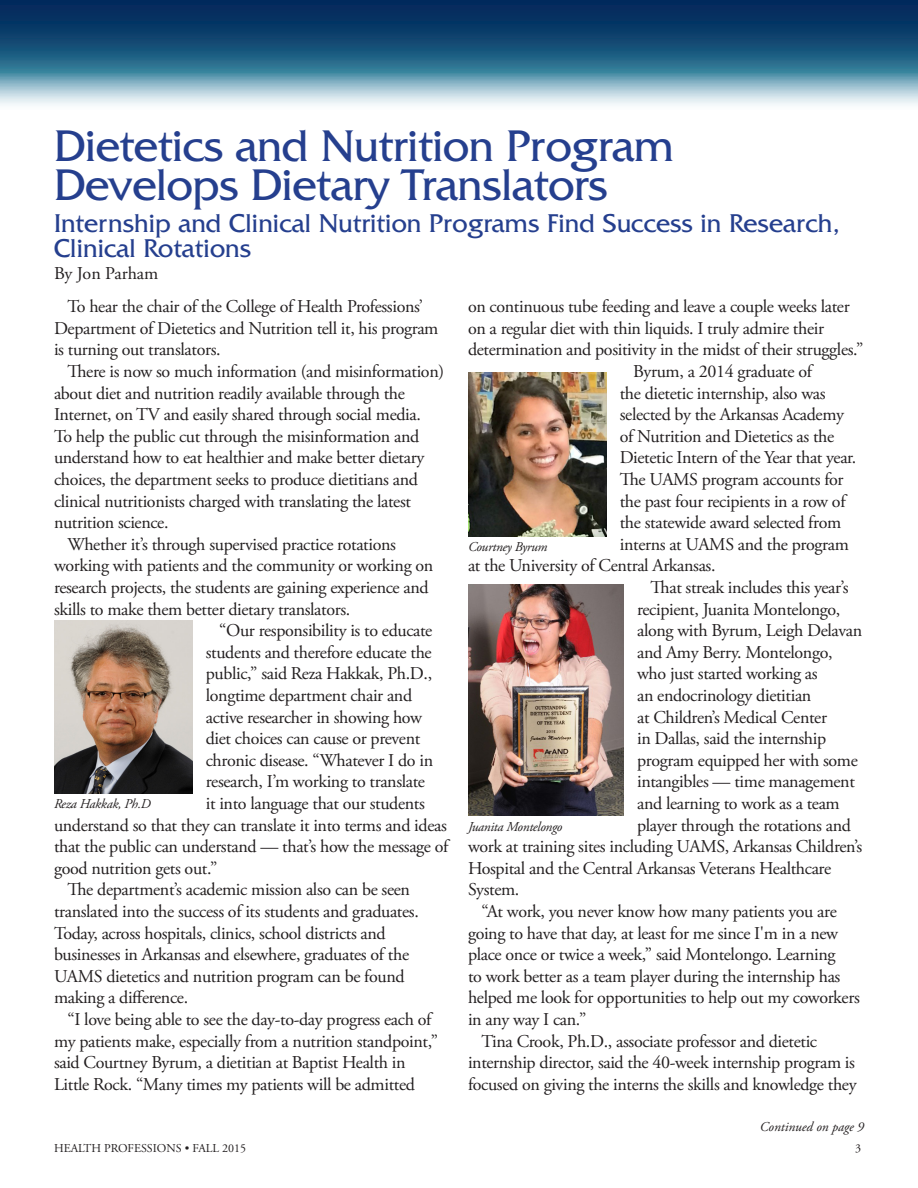
<style>
.page{position:relative;width:918px;height:1188px;background:#fff}
.page>*{position:absolute;margin:0;border:0;box-sizing:border-box;transform-origin:0 0}
.t1{font:46.5px/39px "Friz Quadrata Std";letter-spacing:-.01em;color:#253f8e}
.t2{font:27px/25.5px "Friz Quadrata Std";color:#253f8e}
.t3{font:18px/21.6px "Adobe Garamond Pro";letter-spacing:-.02em;color:#231f20}
.t4{font:18px "Adobe Garamond Pro";color:#231f20}
.t5{font:italic 13.5px "Adobe Garamond Pro";letter-spacing:-.02em;color:#231f20}
.t6{font:italic 13.5px "Adobe Garamond Pro";color:#231f20}
.t7{font:12px "Adobe Garamond Pro";color:#231f20}
</style>
<div class="page">
<svg style="left:0;top:0;width:918px;height:105px;background:#406f90"></svg>
<img style="left:468px;top:584px;width:156px;height:232px">
<img style="left:468px;top:373px;width:138px;height:163px">
<img style="left:54px;top:621px;width:138px;height:172px">
<p class="t1" style="left:54px;top:126px;width:622px">Dietetics and Nutrition Program<br>Develops Dietary Translators</p>
<p class="t2" style="left:54px;top:211px;width:788px">Internship and Clinical Nutrition Programs Find Success in Research,<br>Clinical Rotations</p>
<p class="t4" style="left:54px;top:262px;width:106px">By Jon Parham</p>
<p class="t3" style="left:54px;top:296px;width:386px;text-indent:14px">To hear the chair of the College of Health Professions’<br>Department of Dietetics and Nutrition tell it, his program is turning out translators.</p>
<p class="t3" style="left:54px;top:361px;width:392px;text-indent:14px">There is now so much information (and misinformation) about diet and nutrition readily available through the Internet, on TV and easily shared through social media.<br>To help the public cut through the misinformation and understand how to eat healthier and make better dietary choices, the department seeks to produce dietitians and clinical nutritionists charged with translating the latest nutrition science.</p>
<p class="t3" style="left:54px;top:534px;width:381px;text-indent:14px">Whether it’s through supervised practice rotations working with patients and the community or working on research projects, the students are gaining experience and skills to make them better dietary translators.</p>
<p class="t3" style="left:219px;top:620px;width:215px">“Our responsibility is to educate</p>
<p class="t3" style="left:206px;top:642px;width:227px">students and therefore educate the</p>
<p class="t3" style="left:206px;top:664px;width:228px">public,” said Reza Hakkak, Ph.D.,</p>
<p class="t3" style="left:206px;top:685px;width:208px">longtime department chair and</p>
<p class="t3" style="left:206px;top:707px;width:218px">active researcher in showing how</p>
<p class="t3" style="left:206px;top:728px;width:216px">diet choices can cause or prevent</p>
<p class="t3" style="left:206px;top:750px;width:229px">chronic disease. “Whatever I do in</p>
<p class="t3" style="left:206px;top:772px;width:221px">research, I’m working to translate</p>
<p class="t3" style="left:206px;top:793px;width:221px">it into language that our students</p>
<p class="t3" style="left:54px;top:815px;width:394px">understand so that they can translate it into terms and ideas</p>
<p class="t3" style="left:54px;top:836px;width:396px">that the public can understand — that’s how the message of</p>
<p class="t3" style="left:54px;top:858px;width:165px">good nutrition gets out.”</p>
<p class="t3" style="left:54px;top:880px;width:366px;text-indent:14px">The department’s academic mission also can be seen translated into the success of its students and graduates.<br>Today, across hospitals, clinics, school districts and businesses in Arkansas and elsewhere, graduates of the UAMS dietetics and nutrition program can be found making a difference.</p>
<p class="t3" style="left:54px;top:1009px;width:386px;text-indent:14px">“I love being able to see the day-to-day progress each of my patients make, especially from a nutrition standpoint,” said Courtney Byrum, a dietitian at Baptist Health in Little Rock. “Many times my patients will be admitted</p>
<p class="t3" style="left:468px;top:296px;width:397px">on continuous tube feeding and leave a couple weeks later on a regular diet with thin liquids. I truly admire their determination and positivity in the midst of their struggles.”</p>
<p class="t3" style="left:633px;top:361px;width:180px">Byrum, a 2014 graduate of</p>
<p class="t3" style="left:620px;top:383px;width:207px">the dietetic internship, also was</p>
<p class="t3" style="left:620px;top:404px;width:226px">selected by the Arkansas Academy</p>
<p class="t3" style="left:620px;top:426px;width:216px">of Nutrition and Dietetics as the</p>
<p class="t3" style="left:620px;top:448px;width:238px">Dietetic Intern of the Year that year.</p>
<p class="t3" style="left:620px;top:469px;width:225px">The UAMS program accounts for</p>
<p class="t3" style="left:620px;top:491px;width:227px">the past four recipients in a row of</p>
<p class="t3" style="left:620px;top:512px;width:223px">the statewide award selected from</p>
<p class="t3" style="left:620px;top:534px;width:231px">interns at UAMS and the program</p>
<p class="t3" style="left:468px;top:556px;width:249px">at the University of Central Arkansas.</p>
<p class="t3" style="left:651px;top:577px;width:200px">That streak includes this year’s</p>
<p class="t3" style="left:637px;top:599px;width:205px">recipient, Juanita Montelongo,</p>
<p class="t3" style="left:637px;top:620px;width:227px">along with Byrum, Leigh Delavan</p>
<p class="t3" style="left:637px;top:642px;width:197px">and Amy Berry. Montelongo,</p>
<p class="t3" style="left:637px;top:664px;width:182px">who just started working as</p>
<p class="t3" style="left:637px;top:685px;width:176px">an endocrinology dietitian</p>
<p class="t3" style="left:637px;top:707px;width:191px">at Children’s Medical Center</p>
<p class="t3" style="left:637px;top:728px;width:191px">in Dallas, said the internship</p>
<p class="t3" style="left:637px;top:750px;width:222px">program equipped her with some</p>
<p class="t3" style="left:637px;top:772px;width:219px">intangibles — time management</p>
<p class="t3" style="left:637px;top:793px;width:204px">and learning to work as a team</p>
<p class="t3" style="left:637px;top:815px;width:215px">player through the rotations and</p>
<p class="t3" style="left:468px;top:836px;width:396px">work at training sites including UAMS, Arkansas Children’s</p>
<p class="t3" style="left:468px;top:858px;width:365px">Hospital and the Central Arkansas Veterans Healthcare</p>
<p class="t3" style="left:468px;top:880px;width:53px">System.</p>
<p class="t3" style="left:468px;top:901px;width:393px;text-indent:14px">“At work, you never know how many patients you are going to have that day, at least for me since I'm in a new place once or twice a week,” said Montelongo. Learning<br>to work better as a team player during the internship has helped me look for opportunities to help out my coworkers in any way I can.”</p>
<p class="t3" style="left:468px;top:1031px;width:390px;text-indent:14px">Tina Crook, Ph.D., associate professor and dietetic internship director, said the 40-week internship program is focused on giving the interns the skills and knowledge they</p>
<p class="t6" style="left:760px;top:1119px;width:106px">Continued on page 9</p>
<p class="t5" style="left:468px;top:538px;width:81px">Courtney Byrum</p>
<p class="t5" style="left:54px;top:796px;width:98px">Reza Hakkak, Ph.D</p>
<p class="t5" style="left:468px;top:819px;width:96px">Juanita Montelongo</p>
<p class="t7" style="left:54px;top:1141px;width:194px">HEALTH PROFESSIONS • FALL 2015</p>
<p class="t7" style="left:855px;top:1141px;width:7px">3</p>
</div>
